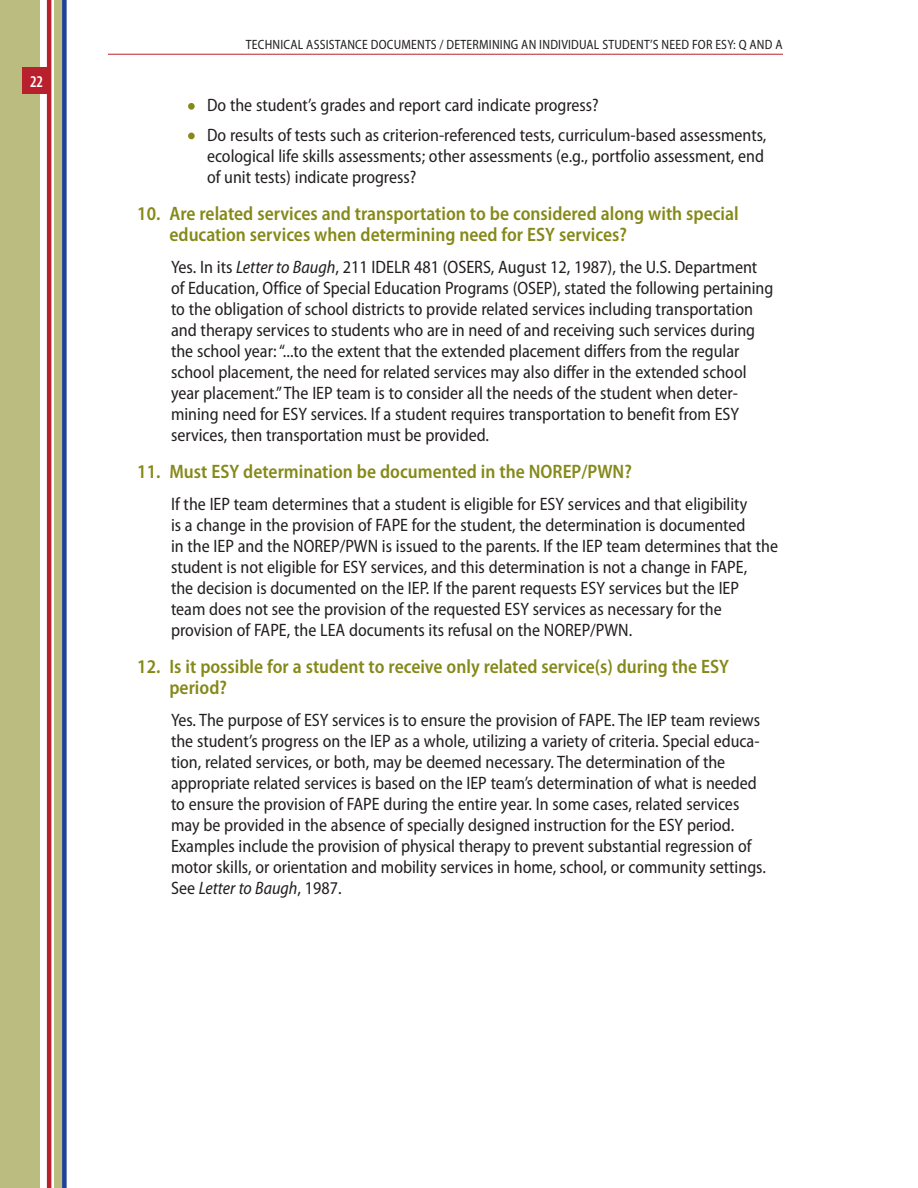
<style>
.page{position:relative;width:918px;height:1188px;background:#fff}
.page>*{position:absolute;margin:0;border:0;box-sizing:border-box;transform-origin:0 0}
.Level_3_Numbered_Hea{font:600 semi-condensed 19.5px/21px "Myriad Pro";color:#858919}
.Level_2_Text{font:semi-condensed 18px/21px "Myriad Pro";color:#231f20}
.Level_2_Bullet{font:semi-condensed 18px/21px "Myriad Pro";color:#231f20}
.t1{font:600 condensed 16.5px "Myriad Pro";color:#fff}
.t2{font:semi-condensed 13.5px "Myriad Pro";letter-spacing:.015em;color:#231f20;scale:.95 1}
.s1{color:#858919}
.s2{font-style:italic}
</style>
<div class="page">
<svg style="left:0;top:0;width:67px;height:1188px;background:#aeb183"></svg>
<svg style="left:40px;top:0;width:14px;height:1188px"></svg>
<div style="left:22px;top:68px;width:27px;height:26px;background:#b9202e"></div>
<hr style="left:47px;top:0;width:4px;height:1188px;background:#b9202e">
<hr style="left:108px;top:54px;width:675px;height:1px;background:#b9202e">
<div style="left:188px;top:103px;width:7px;height:7px;border:3px solid #858919;border-radius:50%"></div>
<div style="left:188px;top:133px;width:7px;height:6px;border:3px solid #858919;border-radius:50%"></div>
<p class="t1" style="left:30px;top:73px;width:15px">22</p>
<p class="t2" style="left:246px;top:38px;width:566px">TECHNICAL ASSISTANCE DOCUMENTS / DETERMINING AN INDIVIDUAL STUDENT’S NEED FOR ESY: Q AND A</p>
<p class="Level_2_Bullet" style="left:189px;top:95px;width:411px"><span class="s1">•</span> Do the student’s grades and report card indicate progress?</p>
<p class="Level_2_Bullet" style="left:207px;top:125px;width:561px;text-indent:-18px"><span class="s1">•</span> Do results of tests such as criterion-referenced tests, curriculum-based assessments, ecological life skills assessments; other assessments (e.g., portfolio assessment, end of unit tests) indicate progress?</p>
<h3 class="Level_3_Numbered_Hea" style="left:170px;top:203px;width:571px;text-indent:-32px">10. Are related services and transportation to be considered along with special education services when determining need for ESY services?</h3>
<p class="Level_2_Text" style="left:171px;top:257px;width:604px">Yes. In its <span class="s2">Letter to Baugh</span>, 211 IDELR 481 (OSERS, August 12, 1987), the U.S. Department of Education, Office of Special Education Programs (OSEP), stated the following pertaining to the obligation of school districts to provide related services including transportation and therapy services to students who are in need of and receiving such services during the school year: “...to the extent that the extended placement differs from the regular school placement, the need for related services may also differ in the extended school year placement.” The IEP team is to consider all the needs of the student when deter&shy;mining need for ESY services. If a student requires transportation to benefit from ESY services, then transportation must be provided.</p>
<h3 class="Level_3_Numbered_Hea" style="left:137px;top:461px;width:496px">11. Must ESY determination be documented in the NOREP/PWN?</h3>
<p class="Level_2_Text" style="left:171px;top:494px;width:609px">If the IEP team determines that a student is eligible for ESY services and that eligibility<br>is a change in the provision of FAPE for the student, the determination is documented<br>in the IEP and the NOREP/PWN is issued to the parents. If the IEP team determines that the student is not eligible for ESY services, and this determination is not a change in FAPE,<br>the decision is documented on the IEP. If the parent requests ESY services but the IEP team does not see the provision of the requested ESY services as necessary for the provision of FAPE, the LEA documents its refusal on the NOREP/PWN.</p>
<h3 class="Level_3_Numbered_Hea" style="left:170px;top:656px;width:561px;text-indent:-32px">12. Is it possible for a student to receive only related service(s) during the ESY period?</h3>
<p class="Level_2_Text" style="left:171px;top:710px;width:596px">Yes. The purpose of ESY services is to ensure the provision of FAPE. The IEP team reviews the student’s progress on the IEP as a whole, utilizing a variety of criteria. Special educa&shy;tion, related services, or both, may be deemed necessary. The determination of the appropriate related services is based on the IEP team’s determination of what is needed to ensure the provision of FAPE during the entire year. In some cases, related services may be provided in the absence of specially designed instruction for the ESY period.<br>Examples include the provision of physical therapy to prevent substantial regression of motor skills, or orientation and mobility services in home, school, or community settings.<br>See <span class="s2">Letter to Baugh</span>, 1987.</p>
</div>
